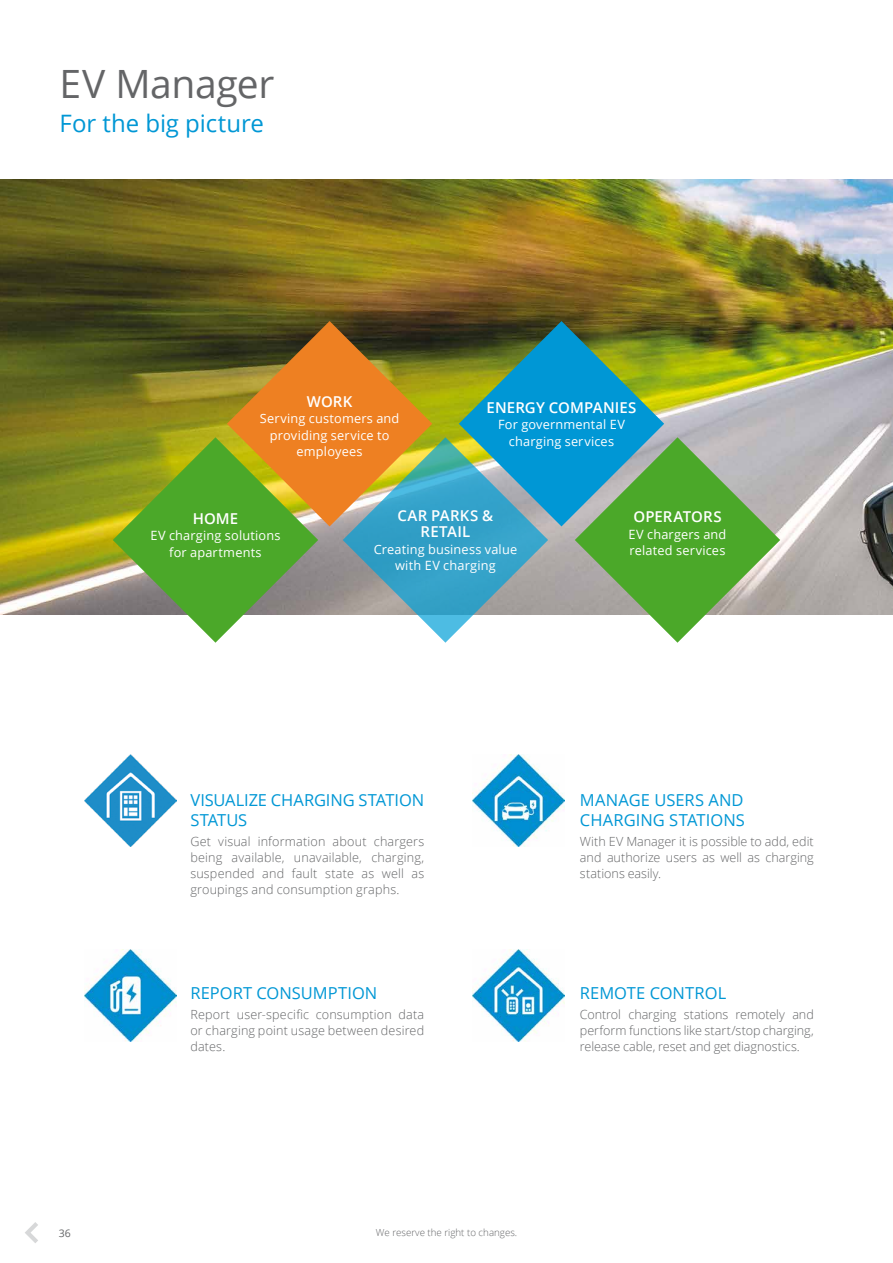
<style>
.page{position:relative;width:893px;height:1263px;background:#fff}
.page>*{position:absolute;margin:0;border:0;box-sizing:border-box;transform-origin:0 0}
.t1{font:39px "Open Sans";letter-spacing:-.01em;color:#646567}
.t2{font:24px "Open Sans";letter-spacing:-.005em;color:#0097d5}
.t3{font:16.5px/19.8px "Open Sans";color:#0097d5}
.t4{font:600 15px/16.5px "Open Sans";letter-spacing:.005em;color:#fff;text-align:center}
.t5{font:12.75px/16.5px "Open Sans";letter-spacing:.015em;color:#fff;text-align:center}
.t6{font:300 12.6px/15.8px "Open Sans";letter-spacing:.01em;color:#646567;text-align:justify}
.t7{font:10.5px "Open Sans";color:#646567}
.t8{font:300 9.75px "Open Sans";color:#646567}
</style>
<div class="page">
<svg style="left:25px;top:1222px;width:13px;height:21px"></svg>
<img style="left:0;top:179px;width:893px;height:436px">
<img style="left:84px;top:754px;width:92px;height:92px">
<img style="left:472px;top:754px;width:93px;height:92px">
<img style="left:84px;top:949px;width:92px;height:92px">
<img style="left:472px;top:949px;width:93px;height:92px">
<img style="left:113px;top:321px;width:667px;height:322px">
<h1 class="t1" style="left:60px;top:57px;width:216px">EV Manager</h1>
<h2 class="t2" style="left:60px;top:107px;width:206px">For the big picture</h2>
<p class="t4" style="left:307px;top:393px;width:47px">WORK</p>
<p class="t5" style="left:260px;top:410px;width:141px">Serving customers and providing service to employees</p>
<p class="t4" style="left:487px;top:399px;width:151px">ENERGY COMPANIES</p>
<p class="t5" style="left:498px;top:416px;width:128px">For governmental EV charging services</p>
<p class="t4" style="left:193px;top:510px;width:47px">HOME</p>
<p class="t5" style="left:150px;top:527px;width:132px">EV charging solutions for apartments</p>
<p class="t4" style="left:397px;top:507px;width:98px">CAR PARKS &amp;<br>RETAIL</p>
<p class="t5" style="left:374px;top:541px;width:145px">Creating business value with EV charging</p>
<p class="t4" style="left:633px;top:508px;width:90px">OPERATORS</p>
<p class="t5" style="left:628px;top:525px;width:99px;text-align:left">EV chargers and related services</p>
<h3 class="t3" style="left:190px;top:790px;width:235px">VISUALIZE CHARGING STATION<br>STATUS</h3>
<p class="t6" style="left:190px;top:833px;width:235px">Get visual information about chargers being available, unavailable, charging, suspended and fault state as well as groupings and consumption graphs.</p>
<h3 class="t3" style="left:190px;top:983px;width:188px">REPORT CONSUMPTION</h3>
<p class="t6" style="left:190px;top:1006px;width:235px">Report user-specific consumption data or charging point usage between desired dates.</p>
<h3 class="t3" style="left:580px;top:790px;width:167px">MANAGE USERS AND<br>CHARGING STATIONS</h3>
<p class="t6" style="left:580px;top:833px;width:235px">With EV Manager it is possible to add, edit and authorize users as well as charging stations easily.</p>
<h3 class="t3" style="left:580px;top:983px;width:148px">REMOTE CONTROL</h3>
<p class="t6" style="left:580px;top:1006px;width:235px">Control charging stations remotely and perform functions like start/stop charging, release cable, reset and get diagnostics.</p>
<p class="t7" style="left:59px;top:1226px;width:14px">36</p>
<p class="t8" style="left:376px;top:1226px;width:143px">We reserve the right to changes.</p>
</div>
